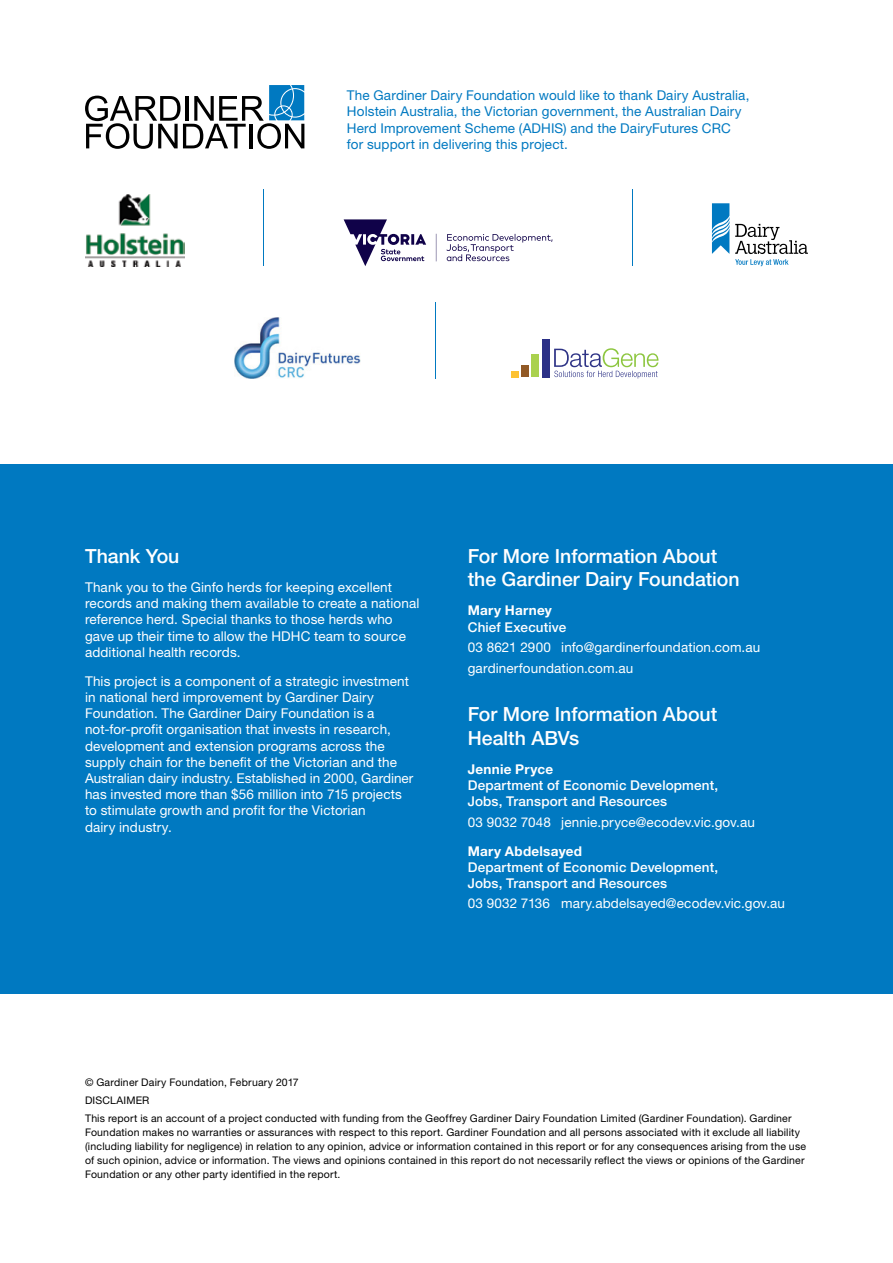
<style>
.page{position:relative;width:893px;height:1263px;background:#fff}
.page>*{position:absolute;margin:0;border:0;box-sizing:border-box;transform-origin:0 0}
.t1{font:500 19.5px/23.4px "Helvetica Neue LT Pro";color:#fff}
.t2{font:13.5px/16.2px "Helvetica Neue LT Pro";letter-spacing:.01em;color:#fff}
.t3{font:13.5px/16.2px "Helvetica Neue LT Pro";letter-spacing:.01em;color:#0079c1}
.t4{font:500 13.5px/16.2px "Helvetica Neue LT Pro";letter-spacing:.01em;color:#fff}
.t5{font:700 13.5px "Helvetica Neue LT Pro";letter-spacing:.02em;color:#fff}
.t6{font:10.5px/14px "Helvetica Neue LT Pro";letter-spacing:.015em;color:#000}
</style>
<div class="page">
<div style="left:0;top:464px;width:893px;height:529px;background:#0079c1"></div>
<svg style="left:85px;top:85px;width:219px;height:64px"></svg>
<img style="left:85px;top:194px;width:99px;height:72px">
<svg style="left:712px;top:203px;width:17px;height:51px"></svg>
<svg style="left:735px;top:224px;width:73px;height:42px"></svg>
<svg style="left:344px;top:219px;width:208px;height:47px"></svg>
<hr style="left:264px;top:190px;width:1px;height:76px;background:#0079c1">
<hr style="left:632px;top:190px;width:1px;height:76px;background:#0079c1">
<svg style="left:554px;top:348px;width:104px;height:31px"></svg>
<div style="left:521px;top:365px;width:8px;height:12px;background:#915925"></div>
<div style="left:531px;top:355px;width:8px;height:22px;background:#aad14e"></div>
<div style="left:542px;top:339px;width:7px;height:38px;background:#2b3087"></div>
<div style="left:511px;top:371px;width:8px;height:6px;background:#fdc232"></div>
<hr style="left:435px;top:302px;width:1px;height:77px;background:#0079c1">
<img style="left:234px;top:318px;width:126px;height:61px">
<p class="t3" style="left:347px;top:87px;width:404px">The Gardiner Dairy Foundation would like to thank Dairy Australia, Holstein Australia, the Victorian government, the Australian Dairy Herd Improvement Scheme (ADHIS) and the DairyFutures CRC for support in delivering this project.</p>
<h1 class="t1" style="left:85px;top:544px;width:96px">Thank You</h1>
<p class="t2" style="left:85px;top:579px;width:336px">Thank you to the Ginfo herds for keeping excellent records and making them available to create a national reference herd. Special thanks to those herds who gave up their time to allow the HDHC team to source additional health records.</p>
<p class="t2" style="left:85px;top:673px;width:330px">This project is a component of a strategic investment in national herd improvement by Gardiner Dairy Foundation. The Gardiner Dairy Foundation is a not-for-profit organisation that invests in research, development and extension programs across the supply chain for the benefit of the Victorian and the Australian dairy industry. Established in 2000, Gardiner has invested more than $56 million into 715 projects to stimulate growth and profit for the Victorian<br>dairy industry.</p>
<h1 class="t1" style="left:468px;top:544px;width:273px">For More Information About the Gardiner Dairy Foundation</h1>
<p class="t5" style="left:468px;top:602px;width:86px">Mary Harney</p>
<p class="t4" style="left:468px;top:618px;width:100px">Chief Executive</p>
<p class="t2" style="left:468px;top:637px;width:294px;line-height:20.4px">03 8621 2900 info@gardinerfoundation.com.au gardinerfoundation.com.au</p>
<h1 class="t1" style="left:468px;top:703px;width:251px">For More Information About<br>Health ABVs</h1>
<p class="t5" style="left:468px;top:761px;width:87px">Jennie Pryce</p>
<p class="t4" style="left:468px;top:777px;width:252px">Department of Economic Development,<br>Jobs, Transport and Resources</p>
<p class="t2" style="left:468px;top:813px;width:289px">03 9032 7048 jennie.pryce@ecodev.vic.gov.au</p>
<p class="t5" style="left:468px;top:842px;width:116px">Mary Abdelsayed</p>
<p class="t4" style="left:468px;top:859px;width:252px">Department of Economic Development,<br>Jobs, Transport and Resources</p>
<p class="t2" style="left:468px;top:895px;width:319px">03 9032 7136 mary.abdelsayed@ecodev.vic.gov.au</p>
<p class="t6" style="left:85px;top:1073px;width:708px;line-height:18.1px">© Gardiner Dairy Foundation, February 2017<br>DISCLAIMER<br>This report is an account of a project conducted with funding from the Geoffrey Gardiner Dairy Foundation Limited (Gardiner Foundation). Gardiner</p>
<p class="t6" style="left:85px;top:1125px;width:722px">Foundation makes no warranties or assurances with respect to this report. Gardiner Foundation and all persons associated with it exclude all liability (including liability for negligence) in relation to any opinion, advice or information contained in this report or for any consequences arising from the use of such opinion, advice or information. The views and opinions contained in this report do not necessarily reflect the views or opinions of the Gardiner Foundation or any other party identified in the report.</p>
</div>
